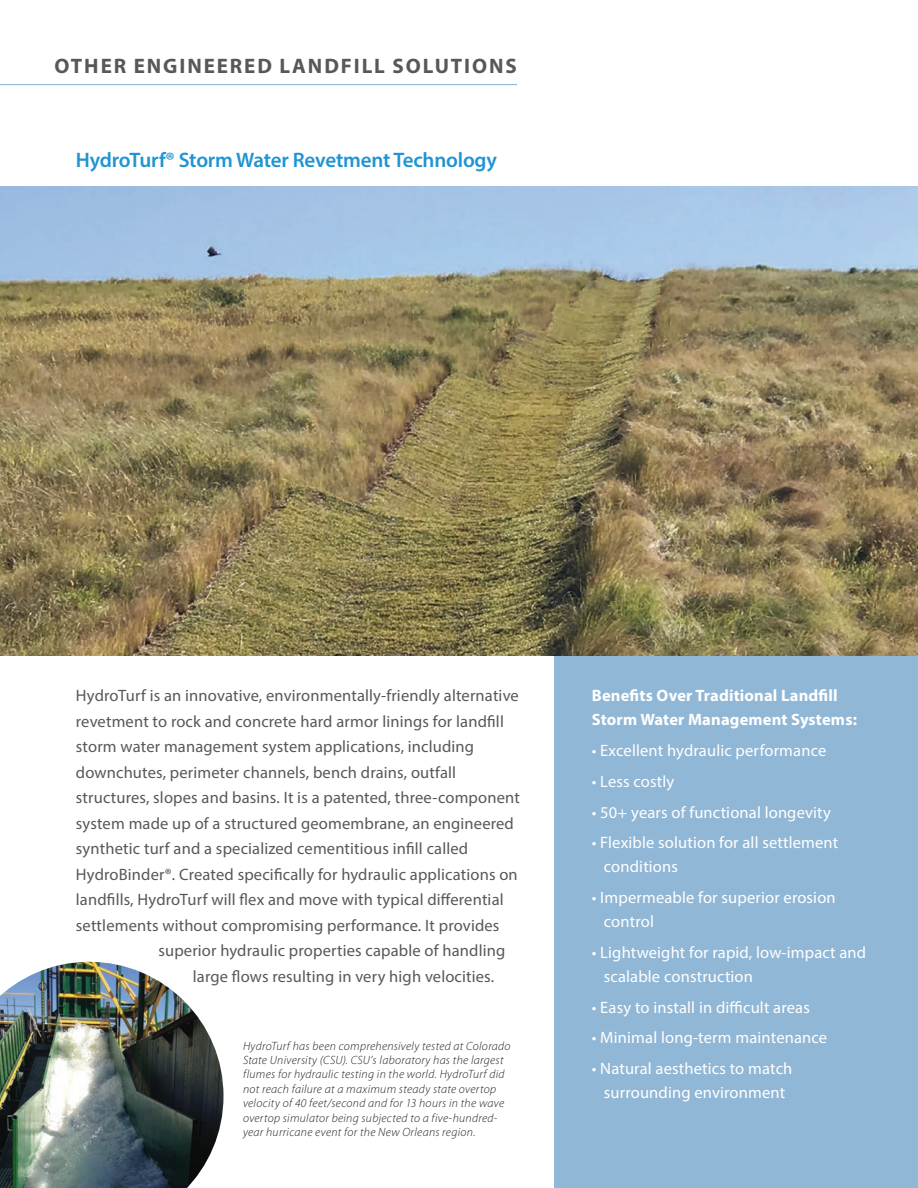
<style>
.page{position:relative;width:918px;height:1188px;background:#fff}
.page>*{position:absolute;margin:0;border:0;box-sizing:border-box;transform-origin:0 0}
.t1{font:600 21px "Myriad Pro";letter-spacing:-.01em;color:#2094d2}
.t2{font:700 21px "Myriad Pro";letter-spacing:.09em;color:#57585a}
.t3{font:16.5px "Myriad Pro";letter-spacing:.01em;color:#57585a}
.t4{font:16.5px/24px "Myriad Pro";letter-spacing:.01em;color:#fff}
.t5{font:700 16.5px/24px "Myriad Pro";letter-spacing:.01em;color:#fff}
.t6{font:italic 300 12px/14.4px "Myriad Pro";letter-spacing:.025em;color:#231f20}
</style>
<div class="page">
<div style="left:554px;top:656px;width:364px;height:532px;background:#91b7d6"></div>
<hr style="left:0;top:84px;width:517px;height:1px;background:#91b7d6">
<img style="left:0;top:186px;width:918px;height:470px">
<img style="left:0;top:961px;width:224px;height:227px">
<p class="t2" style="left:55px;top:52px;width:464px">OTHER ENGINEERED LANDFILL SOLUTIONS</p>
<p class="t1" style="left:76px;top:146px;width:423px">HydroTurf® Storm Water Revetment Technology</p>
<p class="t3" style="left:76px;top:686px;width:444px">HydroTurf is an innovative, environmentally-friendly alternative</p>
<p class="t3" style="left:76px;top:711px;width:429px">revetment to rock and concrete hard armor linings for landfill</p>
<p class="t3" style="left:76px;top:737px;width:400px">storm water management system applications, including</p>
<p class="t3" style="left:76px;top:762px;width:382px">downchutes, perimeter channels, bench drains, outfall</p>
<p class="t3" style="left:76px;top:788px;width:445px">structures, slopes and basins. It is a patented, three-component</p>
<p class="t3" style="left:76px;top:813px;width:440px">system made up of a structured geomembrane, an engineered</p>
<p class="t3" style="left:76px;top:839px;width:394px">synthetic turf and a specialized cementitious infill called</p>
<p class="t3" style="left:76px;top:864px;width:443px">HydroBinder®. Created specifically for hydraulic applications on</p>
<p class="t3" style="left:76px;top:890px;width:429px">landfills, HydroTurf will flex and move with typical differential</p>
<p class="t3" style="left:76px;top:915px;width:425px">settlements without compromising performance. It provides</p>
<p class="t3" style="left:158px;top:941px;width:348px">superior hydraulic properties capable of handling</p>
<p class="t3" style="left:193px;top:966px;width:303px">large flows resulting in very high velocities.</p>
<p class="t6" style="left:243px;top:1038px;width:269px">HydroTurf has been comprehensively tested at Colorado State University (CSU). CSU’s laboratory has the largest flumes for hydraulic testing in the world. HydroTurf did not reach failure at a maximum steady state overtop velocity of 40 feet/second and for 13 hours in the wave overtop simulator being subjected to a five-hundred&shy;year hurricane event for the New Orleans region.</p>
<p class="t5" style="left:592px;top:683px;width:267px">Benefits Over Traditional Landfill<br>Storm Water Management Systems:</p>
<p class="t4" style="left:592px;top:738px;width:236px">• Excellent hydraulic performance</p>
<p class="t4" style="left:592px;top:769px;width:84px">• Less costly</p>
<p class="t4" style="left:592px;top:800px;width:240px">• 50+ years of functional longevity</p>
<p class="t4" style="left:604px;top:830px;width:236px;text-indent:-12px">• Flexible solution for all settlement conditions</p>
<p class="t4" style="left:604px;top:885px;width:233px;text-indent:-12px">• Impermeable for superior erosion control</p>
<p class="t4" style="left:604px;top:940px;width:264px;text-indent:-12px">• Lightweight for rapid, low-impact and scalable construction</p>
<p class="t4" style="left:592px;top:995px;width:220px">• Easy to install in difficult areas</p>
<p class="t4" style="left:592px;top:1026px;width:237px">• Minimal long-term maintenance</p>
<p class="t4" style="left:592px;top:1056px;width:202px;text-align:center">• Natural aesthetics to match surrounding environment</p>
</div>
